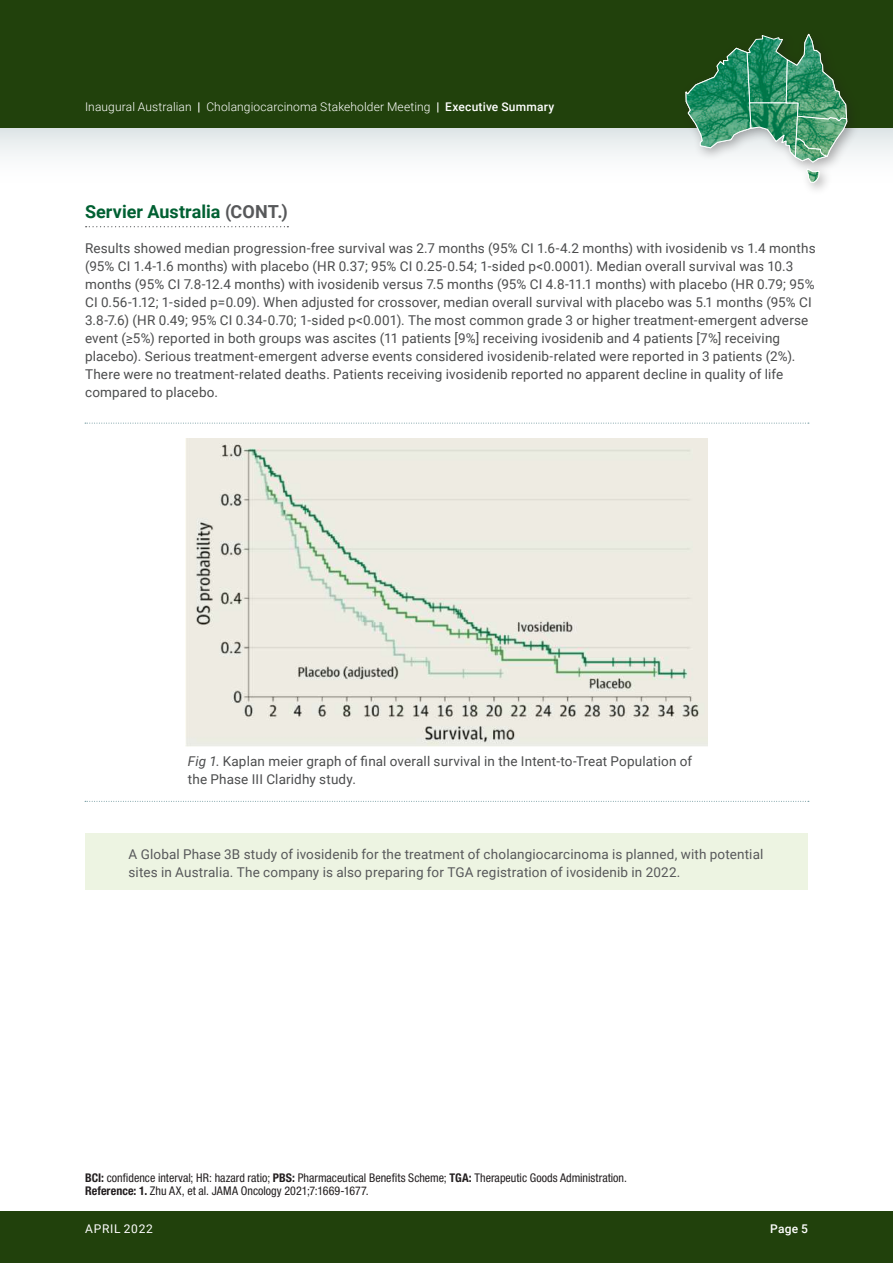
<style>
.page{position:relative;width:893px;height:1263px;background:#fff}
.page>*{position:absolute;margin:0;border:0;box-sizing:border-box;transform-origin:0 0}
.t1{font:700 18px "Roboto";color:#006032}
.t2{font:13.5px/18px "Roboto";letter-spacing:.01em;color:#4b4c4d}
.t3{font:13.5px/18px "Roboto";letter-spacing:.01em;color:#57585a}
.t4{font:condensed 12px/12.8px "Helvetica Neue LT Std";color:#231f20}
.t5{font:300 12px "Roboto";letter-spacing:.01em;color:#fff}
.t6{font:12px "Roboto";letter-spacing:.06em;color:#fff}
.t7{font:500 12px "Roboto";color:#fff}
.s1{font-weight:500}
.s2{color:#57585a}
.s3{font-style:italic}
.s4{font-weight:700}
</style>
<div class="page">
<svg style="left:0;top:128px;width:893px;height:28px;fill:#eaeeef"></svg>
<div style="left:0;top:0;width:893px;height:128px;background:#21410c"></div>
<svg style="left:86px;top:226px;width:202px;height:1px"></svg>
<div style="left:0;top:1212px;width:893px;height:51px;background:#21410c"></div>
<img style="left:186px;top:438px;width:521px;height:308px">
<svg style="left:85px;top:423px;width:724px;height:1px"></svg>
<svg style="left:85px;top:801px;width:724px;height:1px"></svg>
<div style="left:85px;top:833px;width:723px;height:57px;background:#edf4e2"></div>
<div style="left:679px;top:28px;width:181px;height:168px;background:#231f20;opacity:.35"></div>
<svg style="left:685px;top:33px;width:162px;height:150px"></svg>
<p class="t5" style="left:85px;top:98px;width:471px">Inaugural Australian <span class="s1">|</span> Cholangiocarcinoma Stakeholder Meeting <span class="s1">| Executive Summary</span></p>
<h1 class="t1" style="left:85px;top:199px;width:204px">Servier Australia <span class="s2">(CONT.)</span></h1>
<p class="t2" style="left:85px;top:238px;width:732px">Results showed median progression-free survival was 2.7 months (95% CI 1.6-4.2 months) with ivosidenib vs 1.4 months (95% CI 1.4-1.6 months) with placebo (HR 0.37; 95% CI 0.25-0.54; 1-sided p&lt;0.0001). Median overall survival was 10.3 months (95% CI 7.8-12.4 months) with ivosidenib versus 7.5 months (95% CI 4.8-11.1 months) with placebo (HR 0.79; 95% CI 0.56-1.12; 1-sided p=0.09). When adjusted for crossover, median overall survival with placebo was 5.1 months (95% CI 3.8-7.6) (HR 0.49; 95% CI 0.34-0.70; 1-sided p&lt;0.001). The most common grade 3 or higher treatment-emergent adverse event (≥5%) reported in both groups was ascites (11 patients [9%] receiving ivosidenib and 4 patients [7%] receiving placebo). Serious treatment-emergent adverse events considered ivosidenib-related were reported in 3 patients (2%).<br>There were no treatment-related deaths. Patients receiving ivosidenib reported no apparent decline in quality of life compared to placebo.</p>
<p class="t2" style="left:188px;top:752px;width:506px"><span class="s3">Fig 1</span>. Kaplan meier graph of final overall survival in the Intent-to-Treat Population of the Phase III Claridhy study.</p>
<p class="t3" style="left:129px;top:845px;width:636px">A Global Phase 3B study of ivosidenib for the treatment of cholangiocarcinoma is planned, with potential sites in Australia. The company is also preparing for TGA registration of ivosidenib in 2022.</p>
<p class="t4" style="left:85px;top:1171px;width:543px"><span class="s4">BCI:</span> confidence interval; HR: hazard ratio; <span class="s4">PBS:</span> Pharmaceutical Benefits Scheme; <span class="s4">TGA:</span> Therapeutic Goods Administration.<br><span class="s4">Reference: 1.</span> Zhu AX, et al. JAMA Oncology 2021;7:1669-1677.</p>
<p class="t6" style="left:85px;top:1220px;width:69px">APRIL 2022</p>
<p class="t7" style="left:770px;top:1220px;width:39px">Page 5</p>
</div>
